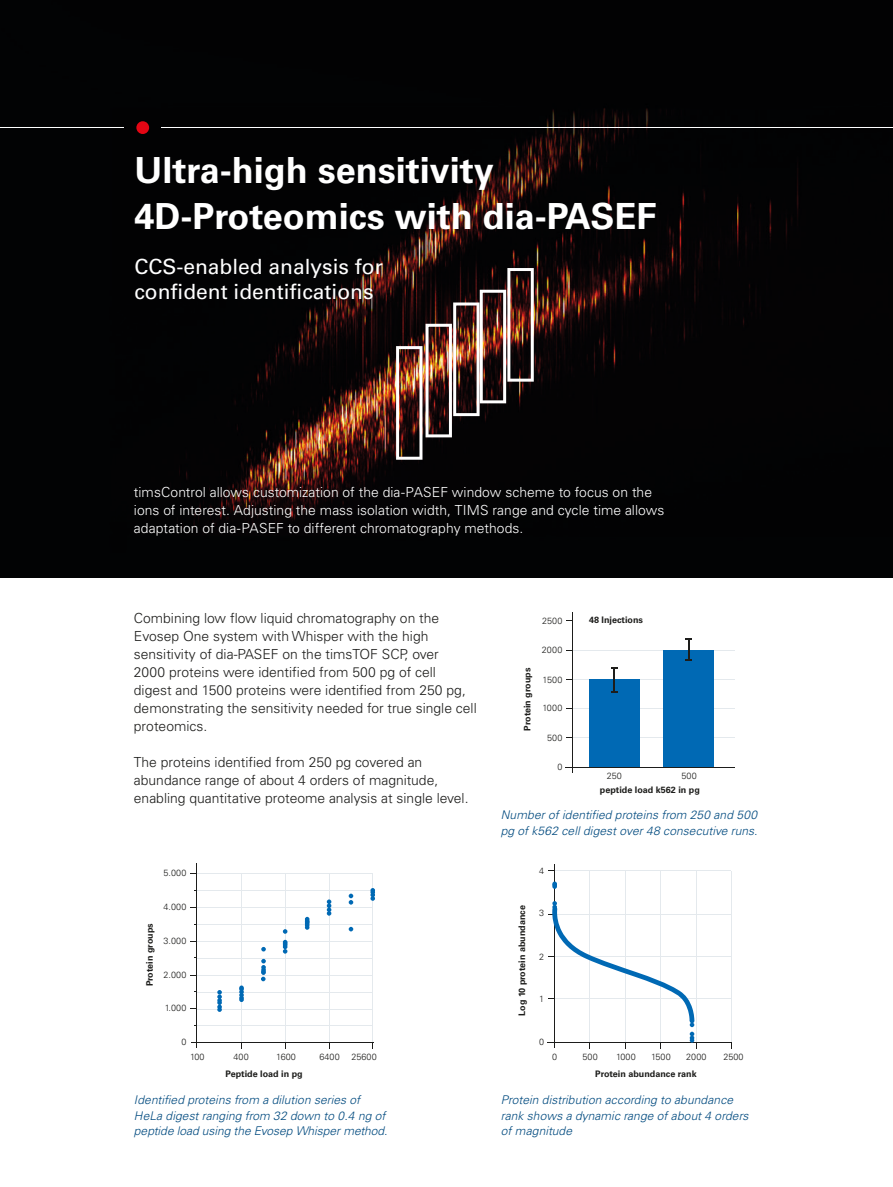
<style>
.page{position:relative;width:893px;height:1187px;background:#fff}
.page>*{position:absolute;margin:0;border:0;box-sizing:border-box;transform-origin:0 0}
.t1{font:700 36px/45px "Univers LT Std";color:#fff}
.t2{font:21px/25.2px "Univers LT Std";color:#fff}
.t3{font:300 13.8px/18px "Univers LT Std";color:#1d1d1b}
.t4{font:300 13.8px/18px "Univers LT Std";color:#fff}
.t5{font:italic 300 12px/15.8px "Univers LT Std";letter-spacing:.005em;color:#004a7f}
.t6{font:700 9px "Univers LT Std";color:#1d1d1b}
.t7{font:300 9px "Univers LT Std";letter-spacing:.02em;color:#1d1d1b}
</style>
<div class="page">
<div style="left:0;top:0;width:893px;height:577px;background:#020304"></div>
<hr style="left:0;top:127px;width:123px;height:1px;background:#fff">
<div style="left:136px;top:121px;width:13px;height:13px;background:#e30614;border-radius:50%"></div>
<hr style="left:161px;top:127px;width:732px;height:1px;background:#fff">
<hr style="left:555px;top:870px;width:176px;height:1px;background:#e4e9ed">
<hr style="left:555px;top:913px;width:176px;height:1px;background:#e4e9ed">
<hr style="left:555px;top:956px;width:176px;height:1px;background:#e4e9ed">
<hr style="left:555px;top:998px;width:176px;height:1px;background:#e4e9ed">
<hr style="left:554px;top:863px;width:1px;height:184px;background:#1d1d1b">
<hr style="left:589px;top:871px;width:1px;height:171px;background:#e4e9ed">
<hr style="left:625px;top:871px;width:1px;height:171px;background:#e4e9ed">
<hr style="left:660px;top:871px;width:1px;height:171px;background:#e4e9ed">
<hr style="left:696px;top:871px;width:1px;height:171px;background:#e4e9ed">
<hr style="left:731px;top:871px;width:1px;height:171px;background:#e4e9ed">
<hr style="left:548px;top:1041px;width:184px;height:1px;background:#1d1d1b">
<svg style="left:552px;top:881px;width:5px;height:7px"></svg>
<svg style="left:548px;top:901px;width:149px;height:147px"></svg>
<hr style="left:573px;top:737px;width:162px;height:1px;background:#e4e9ed">
<hr style="left:573px;top:708px;width:162px;height:1px;background:#e4e9ed">
<hr style="left:573px;top:679px;width:162px;height:1px;background:#e4e9ed">
<hr style="left:573px;top:650px;width:162px;height:1px;background:#e4e9ed">
<hr style="left:572px;top:612px;width:1px;height:161px;background:#1d1d1b">
<div style="left:589px;top:679px;width:50px;height:88px;background:#0069b4"></div>
<div style="left:663px;top:650px;width:51px;height:117px;background:#0069b4"></div>
<svg style="left:685px;top:638px;width:7px;height:23px"></svg>
<hr style="left:613px;top:668px;width:2px;height:24px;background:#1d1d1b">
<svg style="left:611px;top:691px;width:7px;height:2px"></svg>
<hr style="left:566px;top:767px;width:169px;height:1px;background:#1d1d1b">
<hr style="left:196px;top:873px;width:177px;height:1px;background:#e4e9ed">
<hr style="left:196px;top:890px;width:176px;height:1px;background:#e4e9ed">
<hr style="left:196px;top:907px;width:176px;height:1px;background:#e4e9ed">
<hr style="left:196px;top:924px;width:176px;height:1px;background:#e4e9ed">
<hr style="left:196px;top:941px;width:176px;height:1px;background:#e4e9ed">
<hr style="left:196px;top:957px;width:176px;height:1px;background:#e4e9ed">
<hr style="left:196px;top:975px;width:176px;height:1px;background:#e4e9ed">
<hr style="left:196px;top:991px;width:176px;height:1px;background:#e4e9ed">
<hr style="left:196px;top:1008px;width:176px;height:1px;background:#e4e9ed">
<hr style="left:196px;top:1025px;width:176px;height:1px;background:#e4e9ed">
<hr style="left:196px;top:863px;width:1px;height:185px;background:#1d1d1b">
<hr style="left:241px;top:873px;width:1px;height:169px;background:#e4e9ed">
<hr style="left:285px;top:873px;width:1px;height:169px;background:#e4e9ed">
<hr style="left:329px;top:873px;width:1px;height:169px;background:#e4e9ed">
<hr style="left:373px;top:873px;width:1px;height:169px;background:#e4e9ed">
<hr style="left:191px;top:1041px;width:182px;height:1px;background:#1d1d1b">
<svg style="left:261px;top:958px;width:5px;height:23px"></svg>
<svg style="left:261px;top:946px;width:5px;height:5px"></svg>
<svg style="left:283px;top:929px;width:4px;height:4px"></svg>
<svg style="left:370px;top:888px;width:5px;height:12px"></svg>
<svg style="left:349px;top:893px;width:4px;height:11px"></svg>
<svg style="left:349px;top:926px;width:4px;height:5px"></svg>
<svg style="left:327px;top:899px;width:4px;height:16px"></svg>
<svg style="left:305px;top:916px;width:4px;height:13px"></svg>
<svg style="left:283px;top:939px;width:4px;height:14px"></svg>
<svg style="left:239px;top:985px;width:5px;height:16px"></svg>
<svg style="left:217px;top:990px;width:5px;height:21px"></svg>
<svg style="left:396px;top:268px;width:138px;height:191px;background:#543e3a"></svg>
<h1 class="t1" style="left:134px;top:149px;width:524px">Ultra-high sensitivity<br>4D-Proteomics with dia-PASEF</h1>
<h2 class="t2" style="left:134px;top:253px;width:250px">CCS-enabled analysis for confident identifications</h2>
<p class="t4" style="left:134px;top:483px;width:532px">timsControl allows customization of the dia-PASEF window scheme to focus on the ions of interest. Adjusting the mass isolation width, TIMS range and cycle time allows adaptation of dia-PASEF to different chromatography methods.</p>
<p class="t3" style="left:134px;top:608px;width:344px">Combining low flow liquid chromatography on the Evosep One system with Whisper with the high sensitivity of dia-PASEF on the timsTOF SCP, over<br>2000 proteins were identified from 500 pg of cell digest and 1500 proteins were identified from 250 pg, demonstrating the sensitivity needed for true single cell proteomics.</p>
<p class="t3" style="left:134px;top:752px;width:336px">The proteins identified from 250 pg covered an abundance range of about 4 orders of magnitude, enabling quantitative proteome analysis at single level.</p>
<p class="t6" style="left:144px;top:986px;width:64px;rotate:-90deg">Protein groups</p>
<p class="t7" style="left:164px;top:867px;width:24px">5.000</p>
<p class="t7" style="left:164px;top:901px;width:24px">4.000</p>
<p class="t7" style="left:164px;top:935px;width:24px">3.000</p>
<p class="t7" style="left:164px;top:968px;width:24px">2.000</p>
<p class="t7" style="left:165px;top:1002px;width:23px">1.000</p>
<p class="t7" style="left:181px;top:1036px;width:7px">0</p>
<p class="t7" style="left:190px;top:1051px;width:16px">100</p>
<p class="t7" style="left:234px;top:1051px;width:17px">400</p>
<p class="t7" style="left:276px;top:1051px;width:21px">1600</p>
<p class="t7" style="left:320px;top:1051px;width:22px">6400</p>
<p class="t7" style="left:352px;top:1051px;width:27px">25600</p>
<p class="t6" style="left:226px;top:1068px;width:79px">Peptide load in pg</p>
<p class="t6" style="left:522px;top:730px;width:64px;rotate:-90deg">Protein groups</p>
<p class="t7" style="left:542px;top:615px;width:22px">2500</p>
<p class="t7" style="left:542px;top:644px;width:22px">2000</p>
<p class="t7" style="left:543px;top:673px;width:21px">1500</p>
<p class="t7" style="left:543px;top:702px;width:21px">1000</p>
<p class="t7" style="left:547px;top:732px;width:17px">500</p>
<p class="t7" style="left:557px;top:761px;width:7px">0</p>
<p class="t6" style="left:589px;top:615px;width:56px">48 Injections</p>
<p class="t7" style="left:607px;top:770px;width:17px">250</p>
<p class="t7" style="left:681px;top:770px;width:17px">500</p>
<p class="t6" style="left:600px;top:784px;width:102px">peptide load k562 in pg</p>
<p class="t5" style="left:501px;top:807px;width:258px">Number of identified proteins from 250 and 500 pg of k562 cell digest over 48 consecutive runs.</p>
<p class="t7" style="left:539px;top:865px;width:7px">4</p>
<p class="t6" style="left:517px;top:1015px;width:112px;rotate:-90deg">Log 10 protein abundance</p>
<p class="t7" style="left:539px;top:907px;width:7px">3</p>
<p class="t7" style="left:539px;top:950px;width:7px">2</p>
<p class="t7" style="left:539px;top:992px;width:7px">1</p>
<p class="t7" style="left:539px;top:1036px;width:7px">0</p>
<p class="t7" style="left:552px;top:1051px;width:7px">0</p>
<p class="t7" style="left:582px;top:1051px;width:17px">500</p>
<p class="t7" style="left:616px;top:1051px;width:21px">1000</p>
<p class="t7" style="left:651px;top:1051px;width:21px">1500</p>
<p class="t7" style="left:686px;top:1051px;width:22px">2000</p>
<p class="t7" style="left:723px;top:1051px;width:22px">2500</p>
<p class="t6" style="left:595px;top:1068px;width:103px">Protein abundance rank</p>
<p class="t5" style="left:134px;top:1091px;width:255px">Identified proteins from a dilution series of<br>HeLa digest ranging from 32 down to 0.4 ng of peptide load using the Evosep Whisper method.</p>
<p class="t5" style="left:501px;top:1091px;width:249px">Protein distribution according to abundance rank shows a dynamic range of about 4 orders of magnitude</p>
</div>
